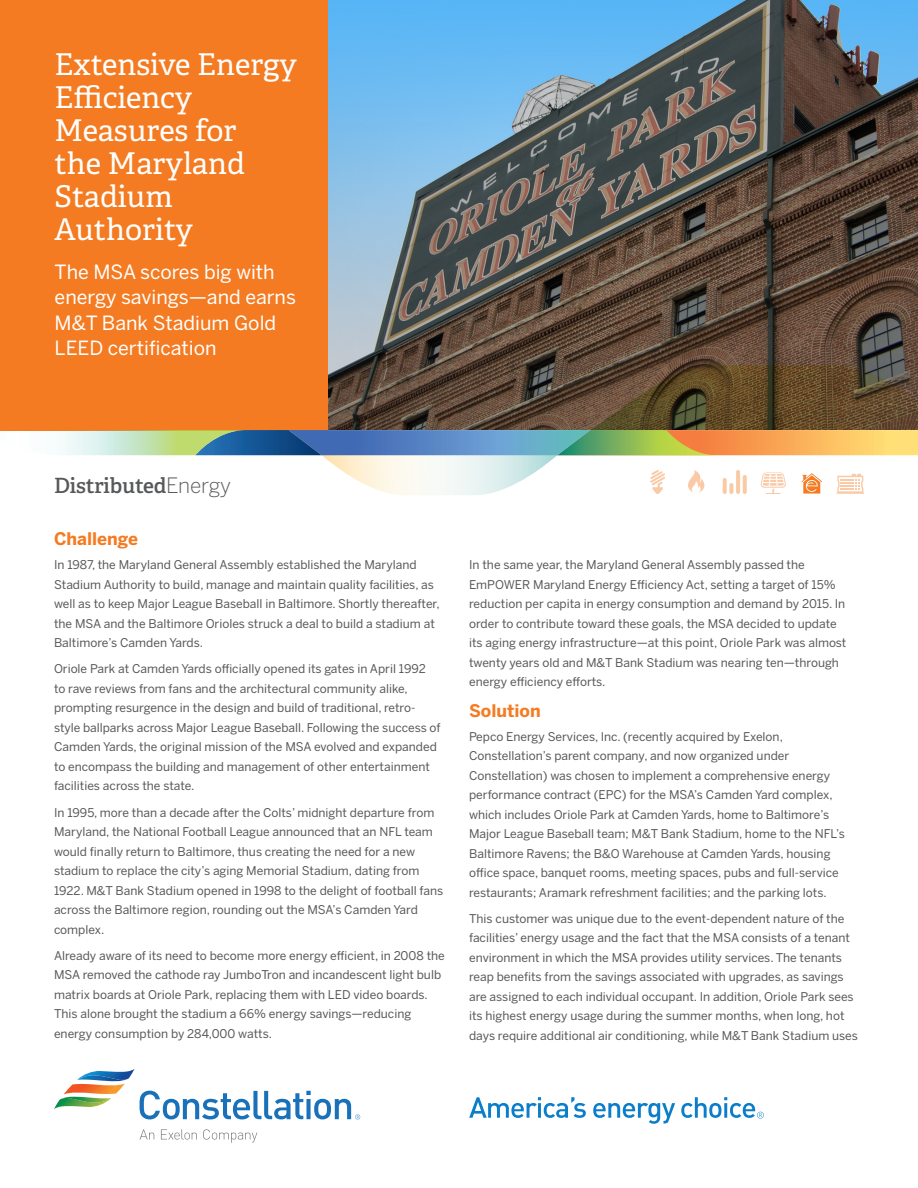
<style>
.page{position:relative;width:918px;height:1188px;background:#fff}
.page>*{position:absolute;margin:0;border:0;box-sizing:border-box;transform-origin:0 0}
.Headline_Cover_18_22{font:30px/33px "Adelle";color:#fff}
.t1{font:600 21px "Adelle";letter-spacing:-.01em;color:#57585a}
.Subhead_2_Bold_369_9{font:19.5px/25.5px "Benton Sans";color:#fff}
.Subhead_1_Bold_166_1{font:700 17.25px "Benton Sans";color:#f47b21}
.Body_9_14{font:12px/19.5px "Benton Sans";color:#57585a}
.s1{font-family:"Benton Sans";font-weight:300}
</style>
<div class="page">
<img style="left:327px;top:0;width:591px;height:365px">
<div style="left:0;top:0;width:327px;height:430px;background:#f47b21"></div>
<svg style="left:0;top:365px;width:918px;height:130px"></svg>
<svg style="left:140px;top:1129px;width:117px;height:14px"></svg>
<svg style="left:54px;top:1069px;width:306px;height:51px"></svg>
<svg style="left:469px;top:1097px;width:295px;height:27px"></svg>
<p class="Headline_Cover_18_22" style="left:55px;top:48px;width:244px">Extensive Energy<br>Efficiency<br>Measures for<br>the Maryland<br>Stadium<br>Authority</p>
<p class="Subhead_2_Bold_369_9" style="left:55px;top:259px;width:243px">The MSA scores big with energy savings—and earns<br>M&amp;T Bank Stadium Gold<br>LEED certification</p>
<p class="t1" style="left:54px;top:473px;width:179px">Distributed<span class="s1">Energy</span></p>
<p class="Subhead_1_Bold_166_1" style="left:54px;top:529px;width:86px">Challenge</p>
<p class="Body_9_14" style="left:54px;top:555px;width:387px">In 1987, the Maryland General Assembly established the Maryland Stadium Authority to build, manage and maintain quality facilities, as well as to keep Major League Baseball in Baltimore. Shortly thereafter, the MSA and the Baltimore Orioles struck a deal to build a stadium at Baltimore’s Camden Yards.</p>
<p class="Body_9_14" style="left:54px;top:659px;width:388px">Oriole Park at Camden Yards officially opened its gates in April 1992<br>to rave reviews from fans and the architectural community alike, prompting resurgence in the design and build of traditional, retro&shy;style ballparks across Major League Baseball. Following the success of Camden Yards, the original mission of the MSA evolved and expanded to encompass the building and management of other entertainment facilities across the state.</p>
<p class="Body_9_14" style="left:54px;top:802px;width:391px">In 1995, more than a decade after the Colts’ midnight departure from Maryland, the National Football League announced that an NFL team would finally return to Baltimore, thus creating the need for a new stadium to replace the city’s aging Memorial Stadium, dating from 1922. M&amp;T Bank Stadium opened in 1998 to the delight of football fans across the Baltimore region, rounding out the MSA’s Camden Yard complex.</p>
<p class="Body_9_14" style="left:54px;top:946px;width:392px">Already aware of its need to become more energy efficient, in 2008 the MSA removed the cathode ray JumboTron and incandescent light bulb matrix boards at Oriole Park, replacing them with LED video boards.<br>This alone brought the stadium a 66% energy savings—reducing energy consumption by 284,000 watts.</p>
<p class="Body_9_14" style="left:469px;top:555px;width:379px">In the same year, the Maryland General Assembly passed the EmPOWER Maryland Energy Efficiency Act, setting a target of 15% reduction per capita in energy consumption and demand by 2015. In order to contribute toward these goals, the MSA decided to update its aging energy infrastructure—at this point, Oriole Park was almost twenty years old and M&amp;T Bank Stadium was nearing ten—through energy efficiency efforts.</p>
<p class="Subhead_1_Bold_166_1" style="left:469px;top:700px;width:73px">Solution</p>
<p class="Body_9_14" style="left:469px;top:726px;width:377px">Pepco Energy Services, Inc. (recently acquired by Exelon, Constellation’s parent company, and now organized under Constellation) was chosen to implement a comprehensive energy performance contract (EPC) for the MSA’s Camden Yard complex, which includes Oriole Park at Camden Yards, home to Baltimore’s Major League Baseball team; M&amp;T Bank Stadium, home to the NFL’s Baltimore Ravens; the B&amp;O Warehouse at Camden Yards, housing office space, banquet rooms, meeting spaces, pubs and full-service restaurants; Aramark refreshment facilities; and the parking lots.</p>
<p class="Body_9_14" style="left:469px;top:909px;width:390px">This customer was unique due to the event-dependent nature of the facilities’ energy usage and the fact that the MSA consists of a tenant environment in which the MSA provides utility services. The tenants reap benefits from the savings associated with upgrades, as savings are assigned to each individual occupant. In addition, Oriole Park sees its highest energy usage during the summer months, when long, hot days require additional air conditioning, while M&amp;T Bank Stadium uses</p>
</div>
